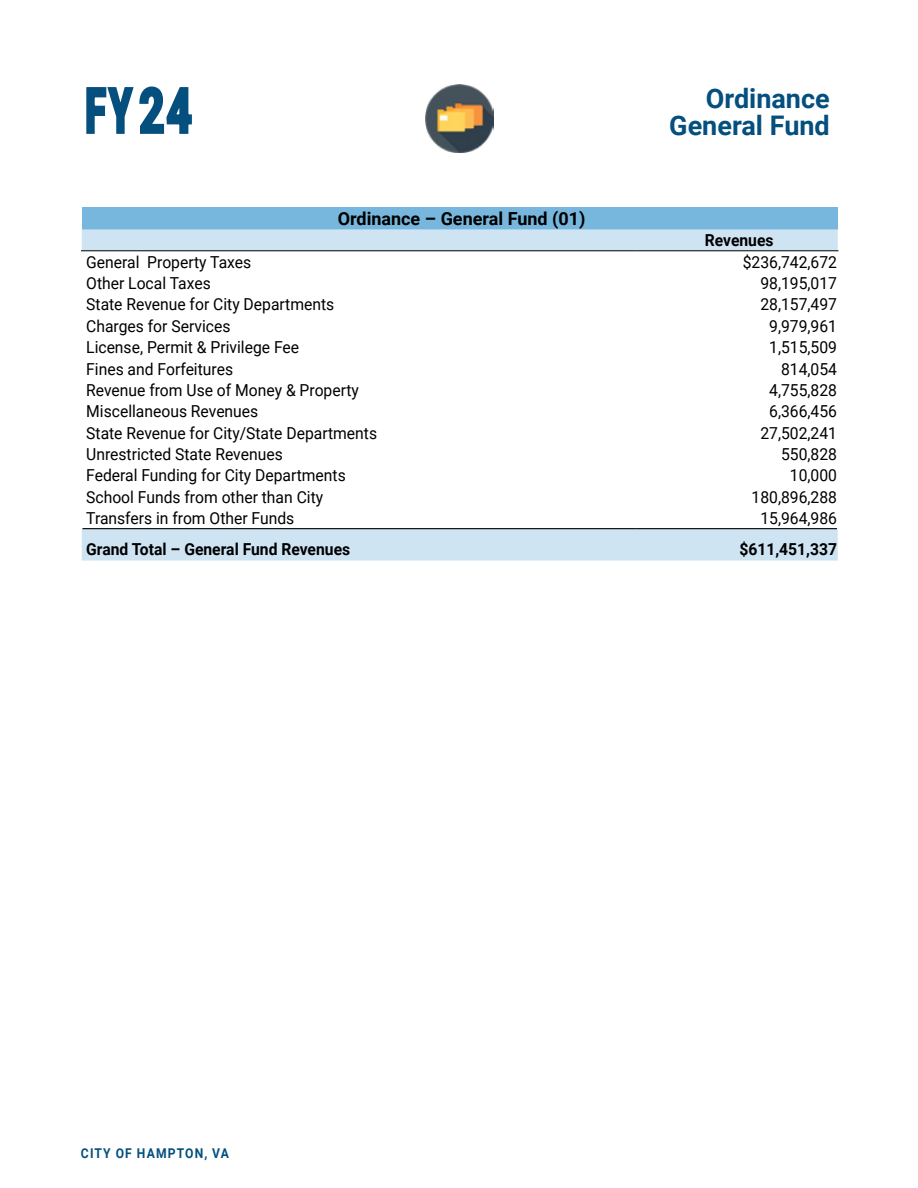
<style>
.page{position:relative;width:918px;height:1188px;background:#fff}
.page>*{position:absolute;margin:0;border:0;box-sizing:border-box;transform-origin:0 0}
.t1{font:700 61.5px "Roboto";color:#044f7e;scale:.6 1}
.Page_Heading{font:700 27px/27px "Roboto";color:#044f7e;text-align:right}
.t2{font:700 18px "Roboto";color:#000}
.Table_Text_11{font:16.5px "Roboto";color:#000;scale:.95 1}
.Table_Numbers_11_Rig{font:16.5px "Roboto";color:#000;scale:.95 1}
.Table_Text_11-2{font:700 16.5px "Roboto";color:#000;scale:.95 1}
.Table_Numbers_11_Rig-2{font:700 16.5px "Roboto";color:#000;scale:.95 1}
.Table_Numbers_11_Cen{font:700 16.5px "Roboto";color:#000;scale:.95 1}
.t3{font:700 13.5px "Roboto";letter-spacing:.095em;color:#044f7e;scale:.9 1}
</style>
<div class="page">
<img style="left:426px;top:84px;width:68px;height:68px">
<div style="left:82px;top:207px;width:756px;height:22px;background:#77b7de"></div>
<div style="left:82px;top:229px;width:756px;height:21px;background:#cee4f3"></div>
<div style="left:82px;top:529px;width:756px;height:32px;background:#cee4f3"></div>
<hr style="left:81px;top:250px;width:555px;height:1px;background:#000">
<hr style="left:636px;top:250px;width:202px;height:1px;background:#000">
<hr style="left:82px;top:528px;width:554px;height:1px;background:#000">
<hr style="left:636px;top:528px;width:201px;height:1px;background:#000">
<svg style="left:86px;top:86px;width:106px;height:48px"></svg>
<h1 class="t1" style="left:86px;top:67px;width:178px">FY 24</h1>
<p class="t2" style="left:338px;top:206px;width:249px">Ordinance – General Fund (01)</p>
<p class="Page_Heading" style="left:669px;top:84px;width:162px">Ordinance<br>General Fund</p>
<p class="Table_Numbers_11_Cen" style="left:705px;top:229px;width:74px">Revenues</p>
<p class="Table_Text_11" style="left:86px;top:250px;width:175px">General Property Taxes</p>
<p class="Table_Numbers_11_Rig" style="left:743px;top:250px;width:101px">$236,742,672</p>
<p class="Table_Text_11" style="left:86px;top:272px;width:133px">Other Local Taxes</p>
<p class="Table_Numbers_11_Rig" style="left:760px;top:272px;width:82px">98,195,017</p>
<p class="Table_Text_11" style="left:86px;top:293px;width:263px">State Revenue for City Departments</p>
<p class="Table_Numbers_11_Rig" style="left:760px;top:293px;width:82px">28,157,497</p>
<p class="Table_Text_11" style="left:86px;top:314px;width:153px">Charges for Services</p>
<p class="Table_Numbers_11_Rig" style="left:769px;top:314px;width:73px">9,979,961</p>
<p class="Table_Text_11" style="left:86px;top:336px;width:226px">License, Permit &amp; Privilege Fee</p>
<p class="Table_Numbers_11_Rig" style="left:769px;top:336px;width:73px">1,515,509</p>
<p class="Table_Text_11" style="left:86px;top:357px;width:156px">Fines and Forfeitures</p>
<p class="Table_Numbers_11_Rig" style="left:781px;top:357px;width:60px">814,054</p>
<p class="Table_Text_11" style="left:86px;top:378px;width:289px">Revenue from Use of Money &amp; Property</p>
<p class="Table_Numbers_11_Rig" style="left:769px;top:378px;width:73px">4,755,828</p>
<p class="Table_Text_11" style="left:86px;top:400px;width:183px">Miscellaneous Revenues</p>
<p class="Table_Numbers_11_Rig" style="left:769px;top:400px;width:73px">6,366,456</p>
<p class="Table_Text_11" style="left:86px;top:421px;width:308px">State Revenue for City/State Departments</p>
<p class="Table_Numbers_11_Rig" style="left:760px;top:421px;width:82px">27,502,241</p>
<p class="Table_Text_11" style="left:86px;top:443px;width:208px">Unrestricted State Revenues</p>
<p class="Table_Numbers_11_Rig" style="left:781px;top:443px;width:60px">550,828</p>
<p class="Table_Text_11" style="left:86px;top:464px;width:275px">Federal Funding for City Departments</p>
<p class="Table_Numbers_11_Rig" style="left:790px;top:464px;width:51px">10,000</p>
<p class="Table_Text_11" style="left:86px;top:485px;width:251px">School Funds from other than City</p>
<p class="Table_Numbers_11_Rig" style="left:752px;top:485px;width:91px">180,896,288</p>
<p class="Table_Text_11" style="left:86px;top:507px;width:221px">Transfers in from Other Funds</p>
<p class="Table_Numbers_11_Rig" style="left:760px;top:507px;width:82px">15,964,986</p>
<p class="Table_Text_11-2" style="left:86px;top:537px;width:279px">Grand Total – General Fund Revenues</p>
<p class="Table_Numbers_11_Rig-2" style="left:739px;top:537px;width:104px">$611,451,337</p>
<p class="t3" style="left:81px;top:1143px;width:166px">CITY OF HAMPTON, VA</p>
</div>
